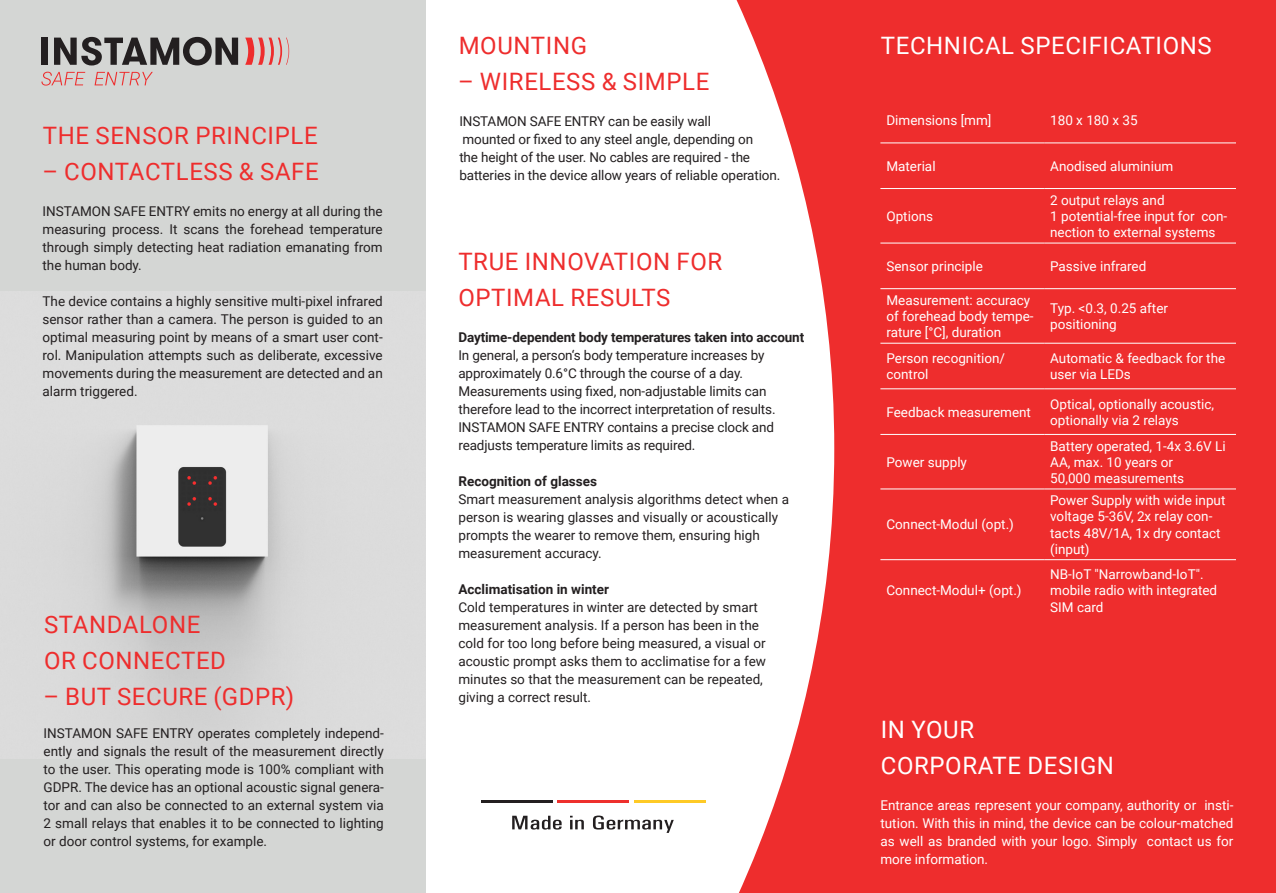
<style>
.page{position:relative;width:1276px;height:893px;background:#fff}
.page>*{position:absolute;margin:0;border:0;box-sizing:border-box;transform-origin:0 0}
.t1{font:24px/36px "Roboto";letter-spacing:.025em;color:#ee2d2d}
.t2{font:24px/36px "Roboto";letter-spacing:.025em;color:#fff}
.t3{font:13.5px/18px "Roboto";color:#231f20}
.t4{font:13.5px/16.2px "Roboto";color:#fff}
.t5{font:700 13.5px "Roboto";letter-spacing:-.01em;color:#231f20}
</style>
<div class="page">
<div style="left:0;top:0;width:425px;height:893px;background:#d4d6d4"></div>
<img style="left:15px;top:295px;width:337px;height:390px">
<svg style="left:736px;top:0;width:166px;height:893px;fill:#ee2d2d"></svg>
<div style="left:902px;top:0;width:374px;height:893px;background:#ee2d2d"></div>
<div style="left:42px;top:38px;width:6px;height:27px;background:#231f20"></div>
<svg style="left:54px;top:37px;width:184px;height:28px"></svg>
<svg style="left:245px;top:38px;width:44px;height:27px"></svg>
<svg style="left:41px;top:72px;width:44px;height:14px"></svg>
<svg style="left:95px;top:72px;width:58px;height:13px"></svg>
<svg style="left:512px;top:815px;width:162px;height:18px"></svg>
<hr style="left:481px;top:801px;width:71px;height:2px;background:#231f20">
<hr style="left:557px;top:801px;width:72px;height:2px;background:#ee302d">
<hr style="left:634px;top:801px;width:71px;height:2px;background:#feca26">
<hr style="left:880px;top:143px;width:164px;height:1px;background:#fff">
<hr style="left:1044px;top:143px;width:192px;height:1px;background:#fff">
<hr style="left:880px;top:188px;width:164px;height:1px;background:#fff">
<hr style="left:1044px;top:188px;width:192px;height:1px;background:#fff">
<hr style="left:880px;top:243px;width:164px;height:1px;background:#fff">
<hr style="left:1044px;top:243px;width:192px;height:1px;background:#fff">
<hr style="left:880px;top:288px;width:164px;height:1px;background:#fff">
<hr style="left:1044px;top:288px;width:192px;height:1px;background:#fff">
<hr style="left:880px;top:343px;width:164px;height:1px;background:#fff">
<hr style="left:1044px;top:343px;width:192px;height:1px;background:#fff">
<hr style="left:880px;top:388px;width:164px;height:1px;background:#fff">
<hr style="left:1044px;top:388px;width:192px;height:1px;background:#fff">
<hr style="left:880px;top:434px;width:164px;height:1px;background:#fff">
<hr style="left:1044px;top:434px;width:192px;height:1px;background:#fff">
<hr style="left:880px;top:489px;width:164px;height:1px;background:#fff">
<hr style="left:1044px;top:489px;width:192px;height:1px;background:#fff">
<hr style="left:880px;top:559px;width:164px;height:1px;background:#fff">
<hr style="left:1044px;top:559px;width:192px;height:1px;background:#fff">
<h1 class="t1" style="left:43px;top:117px;width:276px">THE SENSOR PRINCIPLE</h1>
<h1 class="t1" style="left:43px;top:153px;width:278px">– CONTACTLESS &amp; SAFE</h1>
<p class="t3" style="left:43px;top:202px;width:342px;text-align:justify">INSTAMON SAFE ENTRY emits no energy at all during the measuring process. It scans the forehead temperature through simply detecting heat radiation emanating from the human body.</p>
<p class="t3" style="left:43px;top:292px;width:342px;text-align:justify">The device contains a highly sensitive multi-pixel infrared sensor rather than a camera. The person is guided to an optimal measuring point by means of a smart user cont&shy;rol. Manipulation attempts such as deliberate, excessive movements during the measurement are detected and an alarm triggered.</p>
<h1 class="t1" style="left:44px;top:606px;width:183px">STANDALONE<br>OR CONNECTED</h1>
<h1 class="t1" style="left:44px;top:678px;width:252px">– BUT SECURE (GDPR)</h1>
<p class="t3" style="left:44px;top:724px;width:342px;text-align:justify">INSTAMON SAFE ENTRY operates completely independ&shy;ently and signals the result of the measurement directly to the user. This operating mode is 100% compliant with GDPR. The device has an optional acoustic signal genera&shy;tor and can also be connected to an external system via 2 small relays that enables it to be connected to lighting or door control systems, for example.</p>
<h1 class="t1" style="left:459px;top:27px;width:130px">MOUNTING</h1>
<h1 class="t1" style="left:458px;top:63px;width:253px">– WIRELESS &amp; SIMPLE</h1>
<p class="t3" style="left:459px;top:112px;width:322px">INSTAMON SAFE ENTRY can be easily wall<br>mounted or fixed to any steel angle, depending on<br>the height of the user. No cables are required - the batteries in the device allow years of reliable operation.</p>
<h1 class="t1" style="left:458px;top:243px;width:265px">TRUE INNOVATION FOR<br>OPTIMAL RESULTS</h1>
<p class="t5" style="left:458px;top:328px;width:347px">Daytime-dependent body temperatures taken into account</p>
<p class="t3" style="left:458px;top:346px;width:319px">In general, a person‘s body temperature increases by approximately 0.6°C through the course of a day.<br>Measurements using fixed, non-adjustable limits can therefore lead to the incorrect interpretation of results.<br>INSTAMON SAFE ENTRY contains a precise clock and readjusts temperature limits as required.</p>
<p class="t5" style="left:458px;top:472px;width:140px">Recognition of glasses</p>
<p class="t3" style="left:458px;top:490px;width:332px">Smart measurement analysis algorithms detect when a person is wearing glasses and visually or acoustically prompts the wearer to remove them, ensuring high measurement accuracy.</p>
<p class="t5" style="left:458px;top:580px;width:152px">Acclimatisation in winter</p>
<p class="t3" style="left:458px;top:598px;width:309px">Cold temperatures in winter are detected by smart measurement analysis. If a person has been in the cold for too long before being measured, a visual or acoustic prompt asks them to acclimatise for a few minutes so that the measurement can be repeated, giving a correct result.</p>
<h1 class="t2" style="left:881px;top:27px;width:332px">TECHNICAL SPECIFICATIONS</h1>
<p class="t4" style="left:886px;top:112px;width:107px">Dimensions [mm]</p>
<p class="t4" style="left:1050px;top:112px;width:89px">180 x 180 x 35</p>
<p class="t4" style="left:886px;top:157px;width:51px">Material</p>
<p class="t4" style="left:1050px;top:157px;width:125px">Anodised aluminium</p>
<p class="t4" style="left:886px;top:207px;width:48px">Options</p>
<p class="t4" style="left:1050px;top:191px;width:179px">2 output relays and<br>1 potential-free input for con&shy;nection to external systems</p>
<p class="t4" style="left:886px;top:258px;width:98px">Sensor principle</p>
<p class="t4" style="left:1050px;top:258px;width:98px">Passive infrared</p>
<p class="t4" style="left:886px;top:291px;width:149px">Measurement: accuracy of forehead body tempe&shy;rature [°C], duration</p>
<p class="t4" style="left:1050px;top:299px;width:119px">Typ. &lt;0.3, 0.25 after positioning</p>
<p class="t4" style="left:886px;top:350px;width:120px">Person recognition/ control</p>
<p class="t4" style="left:1050px;top:350px;width:177px">Automatic &amp; feedback for the user via LEDs</p>
<p class="t4" style="left:886px;top:403px;width:146px">Feedback measurement</p>
<p class="t4" style="left:1050px;top:395px;width:165px">Optical, optionally acoustic, optionally via 2 relays</p>
<p class="t4" style="left:886px;top:453px;width:82px">Power supply</p>
<p class="t4" style="left:1050px;top:437px;width:177px">Battery operated, 1-4x 3.6V Li<br>AA, max. 10 years or<br>50,000 measurements</p>
<p class="t4" style="left:886px;top:516px;width:129px">Connect-Modul (opt.)</p>
<p class="t4" style="left:886px;top:582px;width:137px">Connect-Modul+ (opt.)</p>
<p class="t4" style="left:1050px;top:492px;width:177px">Power Supply with wide input voltage 5-36V, 2x relay con&shy;tacts 48V/1A, 1x dry contact (input)</p>
<p class="t4" style="left:1050px;top:566px;width:169px">NB-IoT "Narrowband-IoT". mobile radio with integrated<br>SIM card</p>
<h1 class="t2" style="left:881px;top:711px;width:235px">IN YOUR<br>CORPORATE DESIGN</h1>
<p class="t4" style="left:880px;top:796px;width:354px;line-height:18px;text-align:justify">Entrance areas represent your company, authority or insti&shy;tution. With this in mind, the device can be colour-matched as well as branded with your logo. Simply contact us for more information.</p>
</div>
